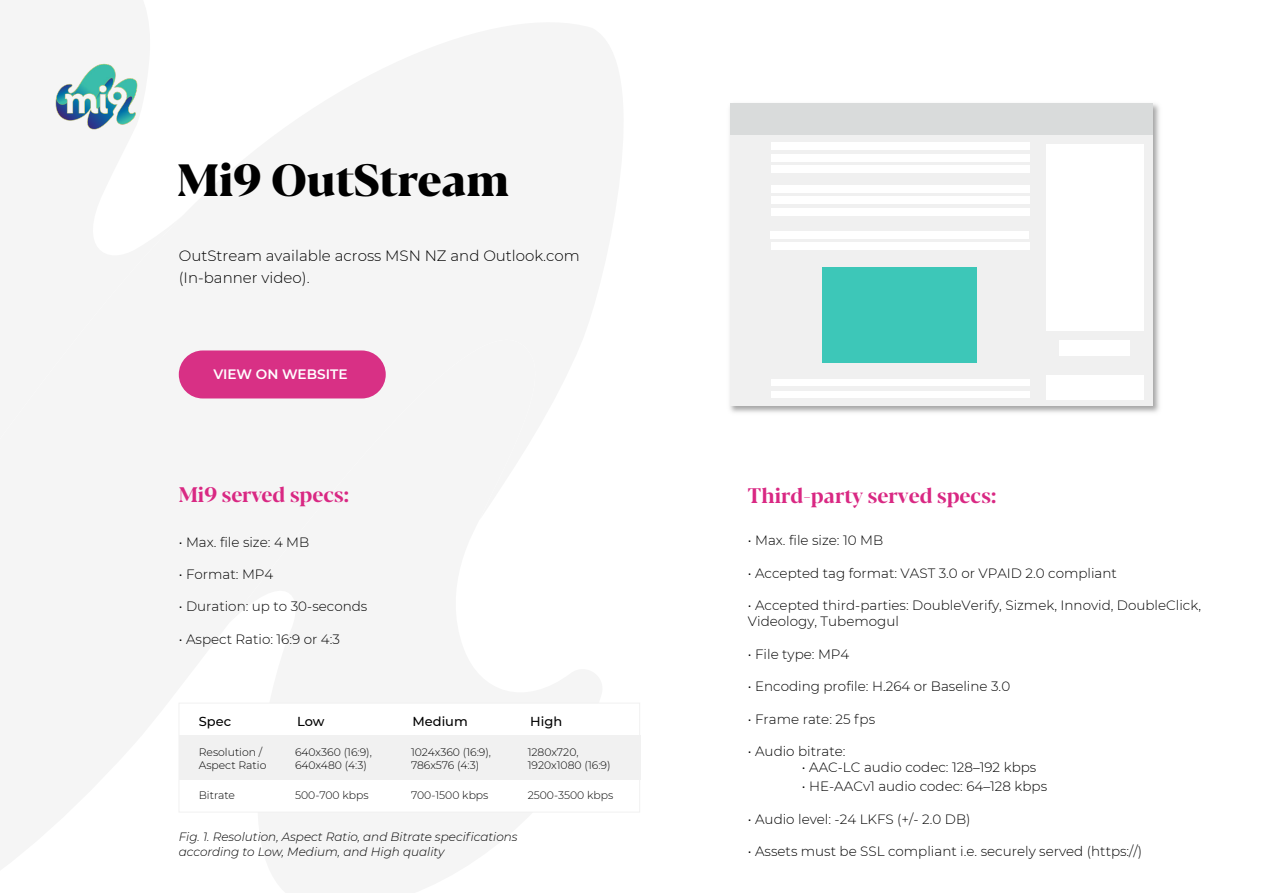
<style>
.page{position:relative;width:1263px;height:893px;background:#fff}
.page>*{position:absolute;margin:0;border:0;box-sizing:border-box;transform-origin:0 0}
.t1{font:700 expanded 45px "Blacker Pro Dis";color:#000}
.t2{font:700 21px "Blacker Pro Dis";color:#d92883}
.t3{font:300 15px/22.5px "Montserrat";color:#000}
.t4{font:600 13.65px "Montserrat";color:#fff}
.t5{font:300 13.5px/16.2px "Montserrat";color:#000}
.t6{font:500 13.05px "Montserrat";color:#000}
.t7{font:italic 300 12px/14.4px "Montserrat";color:#000}
.t8{font:300 10.8px/13px "Montserrat";color:#000}
</style>
<div class="page">
<img style="left:729px;top:104px;width:431px;height:309px">
<div style="left:730px;top:135px;width:423px;height:271px;background:#f0f0f0"></div>
<div style="left:730px;top:103px;width:423px;height:32px;background:#d9dbdb"></div>
<div style="left:1046px;top:144px;width:97px;height:186px;background:#fff"></div>
<div style="left:1046px;top:375px;width:97px;height:25px;background:#fff"></div>
<div style="left:1060px;top:341px;width:70px;height:15px;background:#fff"></div>
<div style="left:822px;top:267px;width:155px;height:96px;background:#3dc7b8"></div>
<div style="left:771px;top:142px;width:258px;height:8px;background:#fff"></div>
<div style="left:771px;top:154px;width:258px;height:8px;background:#fff"></div>
<div style="left:771px;top:165px;width:258px;height:8px;background:#fff"></div>
<div style="left:771px;top:185px;width:258px;height:8px;background:#fff"></div>
<div style="left:771px;top:197px;width:258px;height:7px;background:#fff"></div>
<div style="left:771px;top:208px;width:258px;height:8px;background:#fff"></div>
<div style="left:770px;top:231px;width:259px;height:7px;background:#fff"></div>
<div style="left:771px;top:242px;width:258px;height:8px;background:#fff"></div>
<div style="left:771px;top:379px;width:258px;height:7px;background:#fff"></div>
<div style="left:771px;top:391px;width:258px;height:7px;background:#fff"></div>
<img style="left:55px;top:63px;width:83px;height:67px">
<div style="left:179px;top:350px;width:207px;height:48px;background:#d83085;border-radius:24px"></div>
<div style="left:179px;top:735px;width:461px;height:45px;background:#f1f1f1"></div>
<h1 class="t1" style="left:177px;top:147px;width:334px">Mi9 OutStream</h1>
<p class="t3" style="left:179px;top:244px;width:403px">OutStream available across MSN NZ and Outlook.com (In-banner video).</p>
<p class="t4" style="left:213px;top:365px;width:136px">VIEW ON WEBSITE</p>
<h2 class="t2" style="left:179px;top:480px;width:172px">Mi9 served specs:</h2>
<p class="t5" style="left:179px;top:533px;width:132px">• Max. file size: 4 MB</p>
<p class="t5" style="left:179px;top:566px;width:96px">• Format: MP4</p>
<p class="t5" style="left:179px;top:598px;width:190px">• Duration: up to 30-seconds</p>
<p class="t5" style="left:179px;top:630px;width:163px">• Aspect Ratio: 16:9 or 4:3</p>
<p class="t6" style="left:199px;top:712px;width:34px">Spec</p>
<p class="t8" style="left:199px;top:745px;width:69px">Resolution /<br>Aspect Ratio</p>
<p class="t8" style="left:199px;top:788px;width:38px">Bitrate</p>
<p class="t6" style="left:297px;top:712px;width:29px">Low</p>
<p class="t6" style="left:412px;top:712px;width:57px">Medium</p>
<p class="t6" style="left:530px;top:712px;width:33px">High</p>
<p class="t8" style="left:295px;top:745px;width:78px">640x360 (16:9),<br>640x480 (4:3)</p>
<p class="t8" style="left:295px;top:788px;width:75px">500-700 kbps</p>
<p class="t8" style="left:411px;top:745px;width:82px">1024x360 (16:9),<br>786x576 (4:3)</p>
<p class="t8" style="left:411px;top:788px;width:79px">700-1500 kbps</p>
<p class="t8" style="left:528px;top:745px;width:84px">1280x720,<br>1920x1080 (16:9)</p>
<p class="t8" style="left:528px;top:788px;width:87px">2500-3500 kbps</p>
<p class="t7" style="left:179px;top:829px;width:340px">Fig. 1. Resolution, Aspect Ratio, and Bitrate specifications according to Low, Medium, and High quality</p>
<h2 class="t2" style="left:748px;top:480px;width:250px">Third-party served specs:</h2>
<p class="t5" style="left:748px;top:532px;width:137px">• Max. file size: 10 MB</p>
<p class="t5" style="left:748px;top:564px;width:370px">• Accepted tag format: VAST 3.0 or VPAID 2.0 compliant</p>
<p class="t5" style="left:748px;top:597px;width:455px">• Accepted third-parties: DoubleVerify, Sizmek, Innovid, DoubleClick,<br>Videology, Tubemogul</p>
<p class="t5" style="left:748px;top:645px;width:103px">• File type: MP4</p>
<p class="t5" style="left:748px;top:678px;width:264px">• Encoding profile: H.264 or Baseline 3.0</p>
<p class="t5" style="left:748px;top:710px;width:129px">• Frame rate: 25 fps</p>
<p class="t5" style="left:748px;top:743px;width:99px">• Audio bitrate:</p>
<p class="t5" style="left:802px;top:759px;width:236px">• AAC-LC audio codec: 128–192 kbps</p>
<p class="t5" style="left:802px;top:778px;width:247px">• HE-AACv1 audio codec: 64–128 kbps</p>
<p class="t5" style="left:748px;top:810px;width:224px">• Audio level: -24 LKFS (+/- 2.0 DB)</p>
<p class="t5" style="left:748px;top:843px;width:396px">• Assets must be SSL compliant i.e. securely served (https://)</p>
</div>
